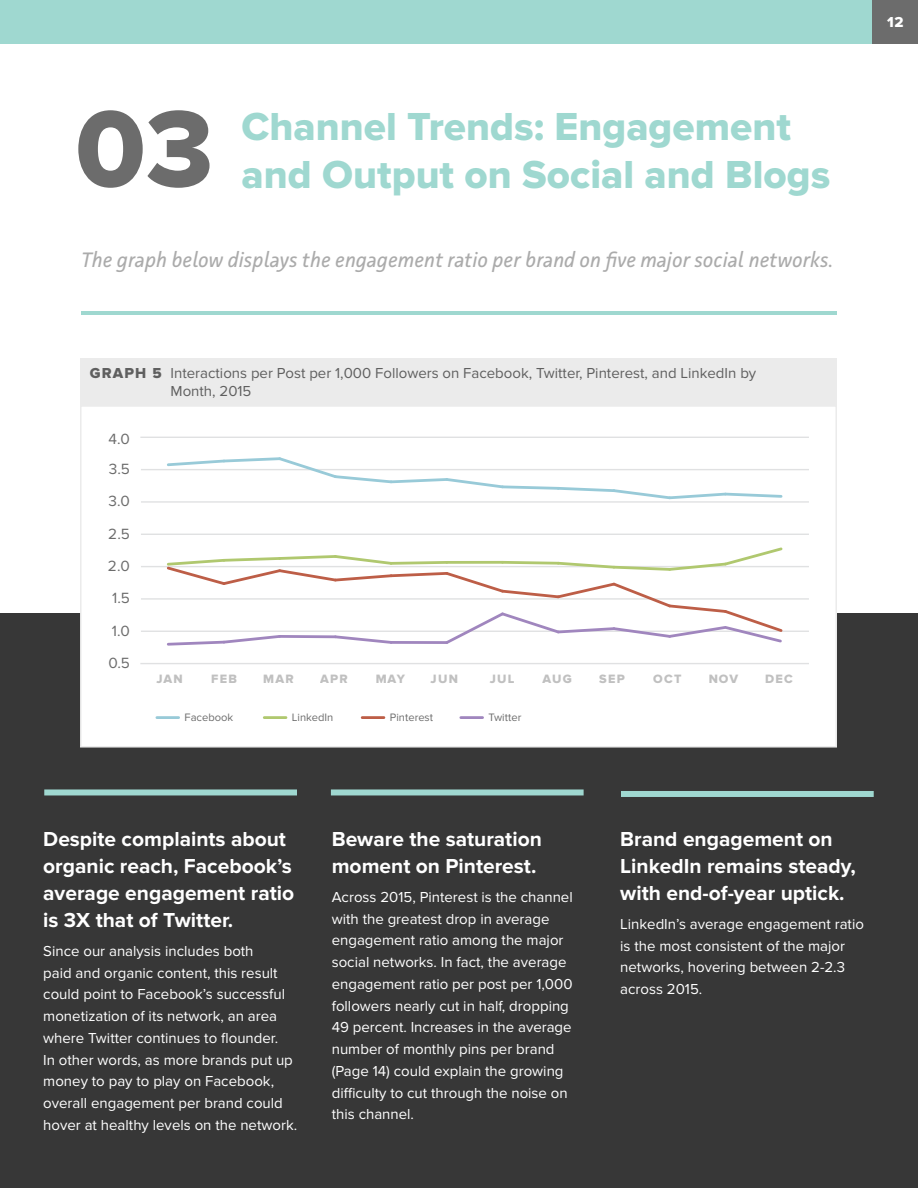
<style>
.page{position:relative;width:918px;height:1188px;background:#fff}
.page>*{position:absolute;margin:0;border:0;box-sizing:border-box;transform-origin:0 0}
.t1{font:112.5px "Proxima Nova Extrabld";color:#6c6c6c}
.t2{font:40.5px "Proxima Nova Extrabld";color:#9fd8d0}
.t3{font:700 21px/27px "Proxima Nova";color:#fff}
.t4{font:italic 21px "Facit";color:#ababab}
.t5{font:15.3px "Proxima Nova";color:#6c6c6c}
.t6{font:15px/21.8px "Proxima Nova";color:#fff}
.t7{font:15px/18px "Proxima Nova";color:#5f5f5f}
.t8{font:15px "Proxima Nova Extrabld";color:#fff}
.t9{font:12.6px "Proxima Nova Extrabld";letter-spacing:.105em;color:#969696}
.t10{font:11.1px "Proxima Nova";color:#6c6c6c}
.s1{font-family:"Proxima Nova Extrabld"}
</style>
<div class="page">
<div style="left:0;top:0;width:873px;height:44px;background:#9fd8d0"></div>
<div style="left:873px;top:0;width:45px;height:44px;background:#6c6c6c"></div>
<div style="left:0;top:614px;width:918px;height:574px;background:#373737"></div>
<div style="left:81px;top:406px;width:755px;height:341px;background:#fff"></div>
<hr style="left:140px;top:663px;width:668px;height:1px;background:#e0e1e2">
<hr style="left:141px;top:631px;width:667px;height:1px;background:#e0e1e2">
<hr style="left:141px;top:598px;width:667px;height:2px;background:#e0e1e2">
<hr style="left:141px;top:566px;width:667px;height:1px;background:#e0e1e2">
<hr style="left:141px;top:534px;width:667px;height:1px;background:#e0e1e2">
<hr style="left:141px;top:501px;width:667px;height:2px;background:#e0e1e2">
<hr style="left:141px;top:469px;width:667px;height:1px;background:#e0e1e2">
<hr style="left:140px;top:437px;width:668px;height:1px;background:#e0e1e2">
<svg style="left:167px;top:457px;width:616px;height:43px"></svg>
<svg style="left:165px;top:547px;width:620px;height:99px"></svg>
<hr style="left:157px;top:716px;width:22px;height:3px;background:#98cad8">
<hr style="left:264px;top:716px;width:22px;height:3px;background:#b0c86f">
<hr style="left:362px;top:716px;width:22px;height:3px;background:#bd5e47">
<hr style="left:461px;top:716px;width:22px;height:3px;background:#a086be">
<div style="left:80px;top:405px;width:757px;height:343px;border:2px solid #ebebeb"></div>
<div style="left:80px;top:358px;width:757px;height:47px;background:#ebebeb"></div>
<hr style="left:81px;top:311px;width:756px;height:4px;background:#9fd8d0">
<div style="left:44px;top:789px;width:253px;height:6px;background:#9fd8d0"></div>
<div style="left:331px;top:789px;width:253px;height:6px;background:#9fd8d0"></div>
<div style="left:621px;top:791px;width:253px;height:6px;background:#9fd8d0"></div>
<h1 class="t1" style="left:75px;top:84px;width:139px">03</h1>
<h2 class="t2" style="left:242px;top:103px;width:551px">Channel Trends: Engagement</h2>
<h2 class="t2" style="left:242px;top:151px;width:590px">and Output on Social and Blogs</h2>
<h3 class="t4" style="left:81px;top:246px;width:754px">The graph below displays the engagement ratio per brand on five major social networks.</h3>
<p class="t7" style="left:171px;top:364px;width:587px;text-indent:-81px"><span class="s1">GRAPH 5</span> Interactions per Post per 1,000 Followers on Facebook, Twitter, Pinterest, and LinkedIn by<br>Month, 2015</p>
<p class="t5" style="left:108px;top:430px;width:23px">4.0</p>
<p class="t5" style="left:109px;top:460px;width:23px">3.5</p>
<p class="t5" style="left:108px;top:492px;width:23px">3.0</p>
<p class="t5" style="left:108px;top:525px;width:23px">2.5</p>
<p class="t5" style="left:108px;top:557px;width:23px">2.0</p>
<p class="t5" style="left:112px;top:589px;width:19px">1.5</p>
<p class="t5" style="left:112px;top:622px;width:20px">1.0</p>
<p class="t5" style="left:108px;top:654px;width:23px">0.5</p>
<p class="t9" style="left:156px;top:672px;width:28px">JAN</p>
<p class="t9" style="left:211px;top:672px;width:27px">FEB</p>
<p class="t9" style="left:263px;top:672px;width:32px">MAR</p>
<p class="t9" style="left:320px;top:672px;width:29px">APR</p>
<p class="t9" style="left:375px;top:672px;width:31px">MAY</p>
<p class="t9" style="left:431px;top:672px;width:29px">JUN</p>
<p class="t9" style="left:490px;top:672px;width:26px">JUL</p>
<p class="t9" style="left:543px;top:672px;width:31px">AUG</p>
<p class="t9" style="left:599px;top:672px;width:27px">SEP</p>
<p class="t9" style="left:653px;top:672px;width:30px">OCT</p>
<p class="t9" style="left:708px;top:672px;width:31px">NOV</p>
<p class="t9" style="left:765px;top:672px;width:29px">DEC</p>
<p class="t10" style="left:185px;top:711px;width:50px">Facebook</p>
<p class="t10" style="left:292px;top:711px;width:43px">LinkedIn</p>
<p class="t10" style="left:390px;top:711px;width:45px">Pinterest</p>
<p class="t10" style="left:488px;top:711px;width:34px">Twitter</p>
<p class="t8" style="left:887px;top:13px;width:18px">12</p>
<h3 class="t3" style="left:43px;top:827px;width:252px">Despite complaints about organic reach, Facebook’s average engagement ratio is 3X that of Twitter.</h3>
<p class="t6" style="left:43px;top:940px;width:255px">Since our analysis includes both<br>paid and organic content, this result could point to Facebook’s successful monetization of its network, an area where Twitter continues to flounder.<br>In other words, as more brands put up money to pay to play on Facebook, overall engagement per brand could hover at healthy levels on the network.</p>
<h3 class="t3" style="left:332px;top:827px;width:212px">Beware the saturation moment on Pinterest.</h3>
<p class="t6" style="left:332px;top:886px;width:243px">Across 2015, Pinterest is the channel with the greatest drop in average engagement ratio among the major social networks. In fact, the average engagement ratio per post per 1,000 followers nearly cut in half, dropping 49 percent. Increases in the average number of monthly pins per brand (Page 14) could explain the growing difficulty to cut through the noise on this channel.</p>
<h3 class="t3" style="left:620px;top:827px;width:237px">Brand engagement on<br>LinkedIn remains steady, with end-of-year uptick.</h3>
<p class="t6" style="left:620px;top:913px;width:245px">LinkedIn’s average engagement ratio is the most consistent of the major networks, hovering between 2-2.3 across 2015.</p>
</div>
